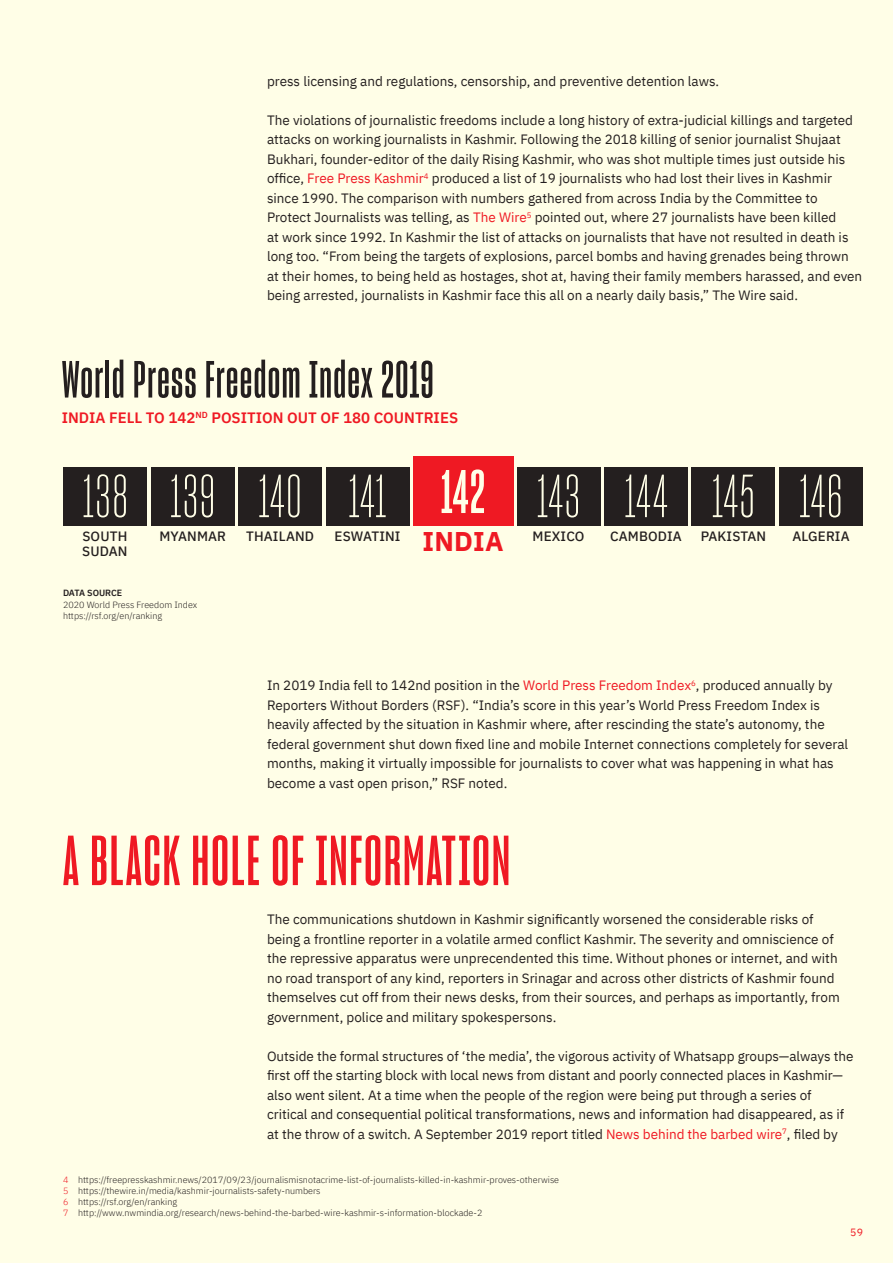
<style>
.page{position:relative;width:893px;height:1263px;background:#fffee7}
.page>*{position:absolute;margin:0;border:0;box-sizing:border-box;transform-origin:0 0}
.t1{font:69px "Sharp Grotesk Semi Bold 10";letter-spacing:.025em;color:#ef1923}
.t2{font:60px "Sharp Grotesk Light 10";letter-spacing:.015em;color:#fffee7}
.t3{font:51px "Sharp Grotesk Semi Bold 10";letter-spacing:.025em;color:#241f1f}
.t4{font:700 27px "IBM Plex Sans";letter-spacing:.01em;color:#ef1923}
.t5{font:600 15px "IBM Plex Sans";color:#ef1923}
.t6{font:13.5px/19.5px "IBM Plex Sans";color:#241f1f}
.t7{font:500 13.5px "IBM Plex Sans";letter-spacing:.01em;color:#241f1f}
.t8{font:10.5px "IBM Plex Sans";color:#ef1923}
.t9{font:300 9px/11.2px "IBM Plex Sans";color:#241f1f}
.t10{font:600 9px "IBM Plex Sans";letter-spacing:-.005em;color:#241f1f}
.s1{color:#ef1923}
.s2{font-family:"Sharp Grotesk Semi Bold 10"}
</style>
<div class="page">
<div style="left:413px;top:456px;width:100px;height:69px;background:#ef1923"></div>
<div style="left:517px;top:467px;width:83px;height:58px;background:#241f1f"></div>
<div style="left:63px;top:467px;width:84px;height:58px;background:#241f1f"></div>
<div style="left:604px;top:467px;width:84px;height:58px;background:#241f1f"></div>
<div style="left:151px;top:467px;width:84px;height:58px;background:#241f1f"></div>
<div style="left:691px;top:467px;width:84px;height:58px;background:#241f1f"></div>
<div style="left:238px;top:467px;width:84px;height:58px;background:#241f1f"></div>
<div style="left:779px;top:467px;width:84px;height:58px;background:#241f1f"></div>
<div style="left:326px;top:467px;width:83px;height:58px;background:#241f1f"></div>
<p class="t6" style="left:267px;top:71px;width:454px">press licensing and regulations, censorship, and preventive detention laws.</p>
<p class="t6" style="left:267px;top:110px;width:597px">The violations of journalistic freedoms include a long history of extra-judicial killings and targeted attacks on working journalists in Kashmir. Following the 2018 killing of senior journalist Shujaat Bukhari, founder-editor of the daily Rising Kashmir, who was shot multiple times just outside his office, <span class="s1">Free Press Kashmir</span><sup>4</sup> produced a list of 19 journalists who had lost their lives in Kashmir since 1990. The comparison with numbers gathered from across India by the Committee to Protect Journalists was telling, as <span class="s1">The Wire</span><sup>5</sup> pointed out, where 27 journalists have been killed<br>at work since 1992. In Kashmir the list of attacks on journalists that have not resulted in death is long too. “From being the targets of explosions, parcel bombs and having grenades being thrown at their homes, to being held as hostages, shot at, having their family members harassed, and even being arrested, journalists in Kashmir face this all on a nearly daily basis,” The Wire said.</p>
<h3 class="t3" style="left:62px;top:349px;width:373px">World Press Freedom Index 2019</h3>
<p class="t5" style="left:62px;top:407px;width:398px">INDIA FELL TO 142<sup>ND</sup> POSITION OUT OF 180 COUNTRIES</p>
<h2 class="t2" style="left:83px;top:459px;width:762px">138 139 140 141 <span class="s2">142</span> 143 144 145 146</h2>
<h3 class="t4" style="left:422px;top:523px;width:83px">INDIA</h3>
<p class="t7" style="left:82px;top:527px;width:46px">SOUTH</p>
<p class="t7" style="left:159px;top:527px;width:68px">MYANMAR</p>
<p class="t7" style="left:246px;top:527px;width:69px">THAILAND</p>
<p class="t7" style="left:335px;top:527px;width:67px">ESWATINI</p>
<p class="t7" style="left:533px;top:527px;width:53px">MEXICO</p>
<p class="t7" style="left:82px;top:542px;width:47px">SUDAN</p>
<p class="t7" style="left:610px;top:527px;width:73px">CAMBODIA</p>
<p class="t7" style="left:701px;top:527px;width:67px">PAKISTAN</p>
<p class="t7" style="left:792px;top:527px;width:59px">ALGERIA</p>
<p class="t10" style="left:63px;top:587px;width:61px">DATA SOURCE</p>
<p class="t9" style="left:63px;top:599px;width:136px">2020 World Press Freedom Index https://rsf.org/en/ranking</p>
<p class="t6" style="left:267px;top:675px;width:583px">In 2019 India fell to 142nd position in the <span class="s1">World Press Freedom Index</span><sup>6</sup>, produced annually by Reporters Without Borders (RSF). “India’s score in this year’s World Press Freedom Index is heavily affected by the situation in Kashmir where, after rescinding the state’s autonomy, the federal government shut down fixed line and mobile Internet connections completely for several months, making it virtually impossible for journalists to cover what was happening in what has become a vast open prison,” RSF noted.</p>
<h1 class="t1" style="left:63px;top:819px;width:449px">A BLACK HOLE OF INFORMATION</h1>
<p class="t6" style="left:267px;top:909px;width:574px">The communications shutdown in Kashmir significantly worsened the considerable risks of being a frontline reporter in a volatile armed conflict Kashmir. The severity and omniscience of the repressive apparatus were unprecendented this time. Without phones or internet, and with no road transport of any kind, reporters in Srinagar and across other districts of Kashmir found themselves cut off from their news desks, from their sources, and perhaps as importantly, from government, police and military spokespersons.</p>
<p class="t6" style="left:267px;top:1046px;width:588px">Outside the formal structures of ‘the media’, the vigorous activity of Whatsapp groups—always the first off the starting block with local news from distant and poorly connected places in Kashmir— also went silent. At a time when the people of the region were being put through a series of critical and consequential political transformations, news and information had disappeared, as if at the throw of a switch. A September 2019 report titled <span class="s1">News behind the barbed wire</span><sup>7</sup>, filed by</p>
<p class="t9" style="left:63px;top:1174px;width:498px"><span class="s1">4</span> https://freepresskashmir.news/2017/09/23/journalismisnotacrime-list-of-journalists-killed-in-kashmir-proves-otherwise <span class="s1">5</span> https://thewire.in/media/kashmir-journalists-safety-numbers<br><span class="s1">6</span> https://rsf.org/en/ranking<br><span class="s1">7</span> http://www.nwmindia.org/research/news-behind-the-barbed-wire-kashmir-s-information-blockade-2</p>
<p class="t8" style="left:850px;top:1225px;width:14px">59</p>
</div>
